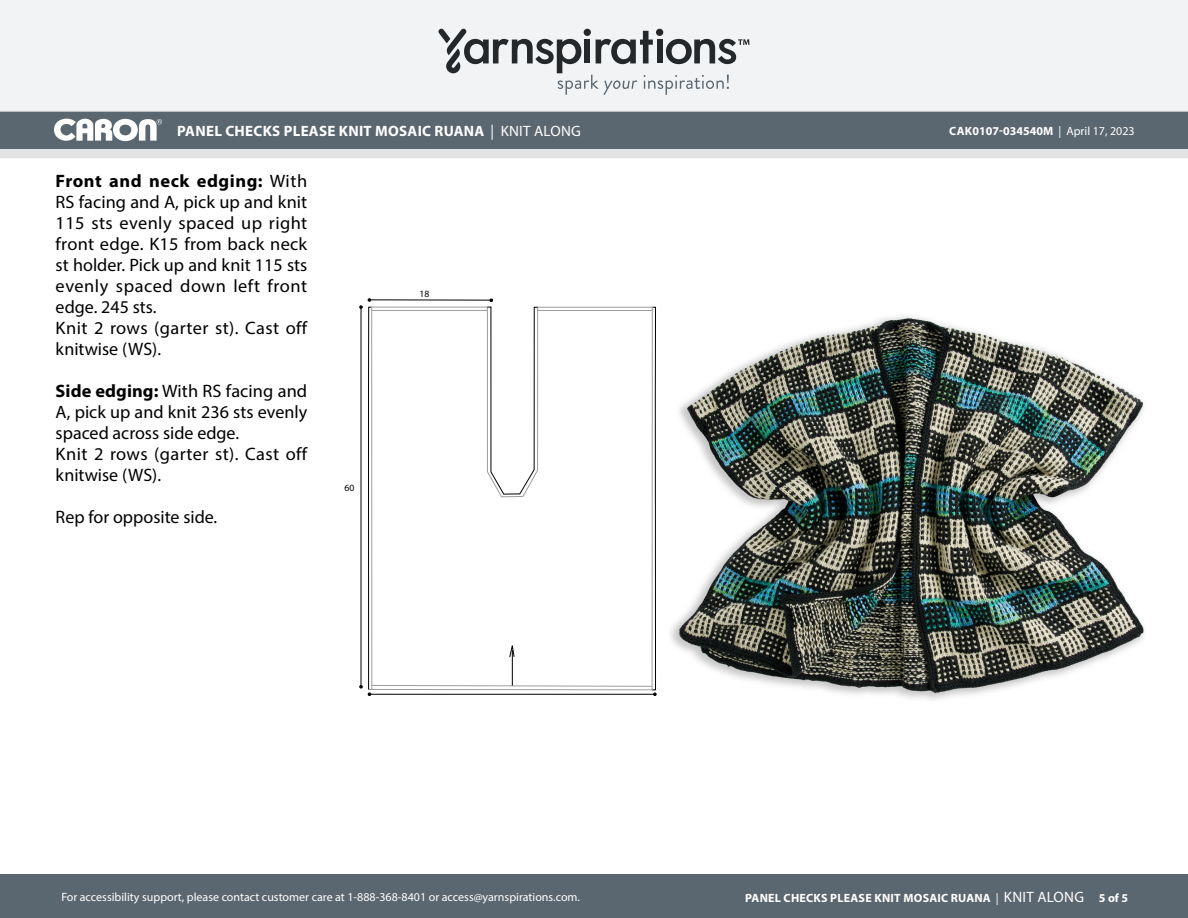
<style>
.page{position:relative;width:1188px;height:918px;background:#fff}
.page>*{position:absolute;margin:0;border:0;box-sizing:border-box;transform-origin:0 0}
.Body_-__Auto_Style_w{font:18px/21px "Myriad Pro";color:#000;text-align:justify}
.Header_-_Name___Type{font:700 15px "Myriad Pro";letter-spacing:.02em;color:#fff}
.t1{font:12px "Myriad Pro";color:#fff}
.Footer_-_Sku___Date{font:700 12px "Myriad Pro";letter-spacing:.02em;color:#fff}
.Footer_-_Sku___Date-2{font:700 12px "Myriad Pro";color:#fff}
.t2{font:9.6px "Myriad Pro";color:#000}
.s1{font-weight:400}
.s2{font-weight:700}
.s3{font-weight:400;font-size:15px}
</style>
<div class="page">
<div style="left:0;top:875px;width:1188px;height:43px;background:#5a6670"></div>
<div style="left:0;top:149px;width:1188px;height:9px;background:#e4e3e3"></div>
<div style="left:0;top:111px;width:1188px;height:38px;background:#5a6670"></div>
<div style="left:0;top:0;width:1188px;height:112px;background:#f2f3f4"></div>
<svg style="left:438px;top:29px;width:311px;height:66px"></svg>
<svg style="left:54px;top:119px;width:108px;height:22px"></svg>
<img style="left:671px;top:316px;width:473px;height:384px">
<svg style="left:359px;top:298px;width:298px;height:398px"></svg>
<p class="Header_-_Name___Type" style="left:177px;top:121px;width:405px">PANEL CHECKS PLEASE KNIT MOSAIC RUANA <span class="s1">| KNIT ALONG</span></p>
<p class="Body_-__Auto_Style_w" style="left:56px;top:170px;width:253px"><span class="s2">Front and neck edging:</span> With RS facing and A, pick up and knit 115 sts evenly spaced up right front edge. K15 from back neck st holder. Pick up and knit 115 sts evenly spaced down left front edge. 245 sts.</p>
<p class="Body_-__Auto_Style_w" style="left:56px;top:317px;width:253px">Knit 2 rows (garter st). Cast off knitwise (WS).</p>
<p class="Body_-__Auto_Style_w" style="left:56px;top:380px;width:253px"><span class="s2">Side edging:</span> With RS facing and A, pick up and knit 236 sts evenly spaced across side edge.</p>
<p class="Body_-__Auto_Style_w" style="left:56px;top:443px;width:253px">Knit 2 rows (garter st). Cast off knitwise (WS).</p>
<p class="Body_-__Auto_Style_w" style="left:56px;top:506px;width:163px">Rep for opposite side.</p>
<p class="t2" style="left:420px;top:288px;width:11px">18</p>
<p class="t2" style="left:344px;top:482px;width:11px">60</p>
<p class="t1" style="left:61px;top:889px;width:520px">For accessibility support, please contact customer care at 1-888-368-8401 or access@yarnspirations.com.</p>
<p class="Footer_-_Sku___Date-2" style="left:949px;top:123px;width:187px">CAK0107-034540M <span class="s1">| April 17, 2023</span></p>
<p class="Footer_-_Sku___Date" style="left:745px;top:890px;width:385px">PANEL CHECKS PLEASE KNIT MOSAIC RUANA <span class="s1">|</span> <span class="s3">KNIT ALONG</span> 5 of 5</p>
</div>
